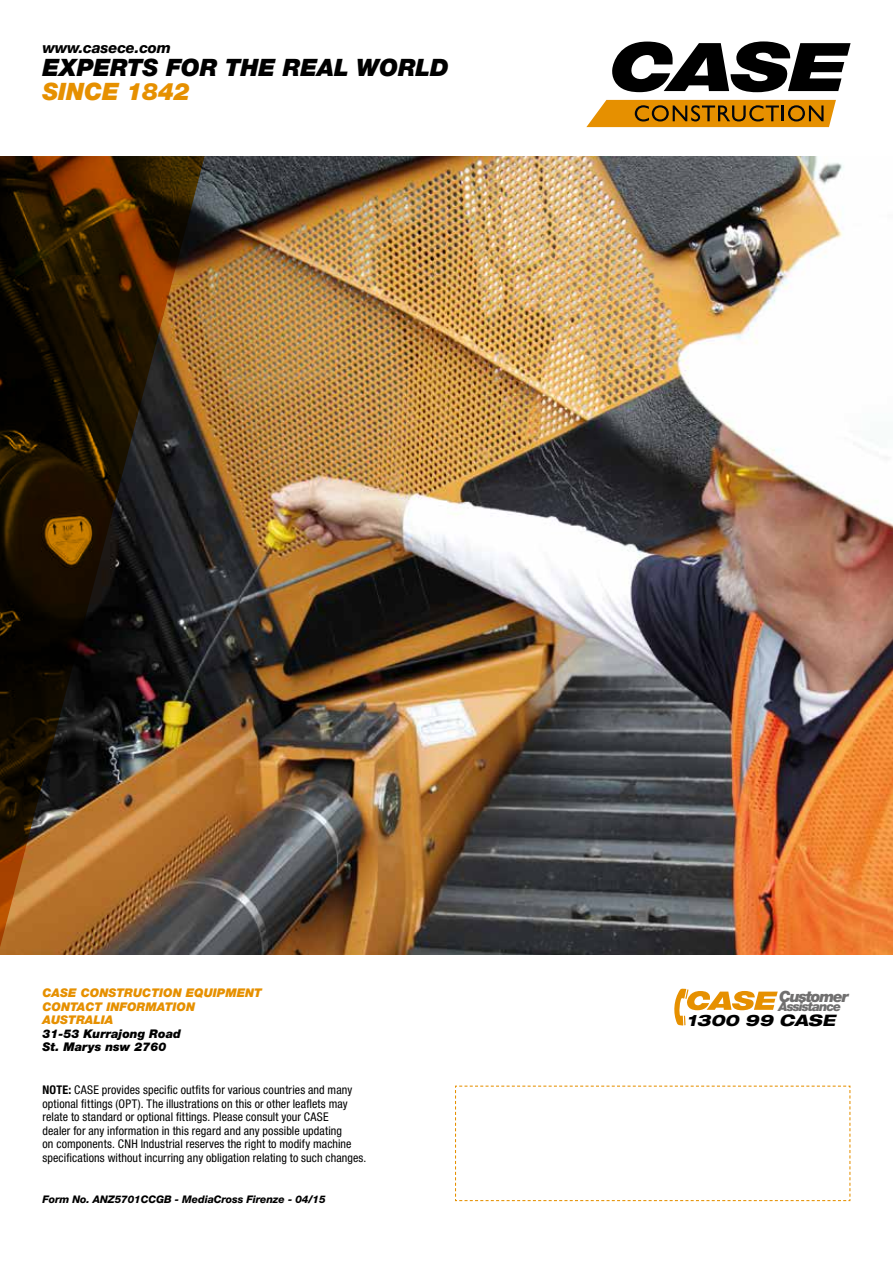
<style>
.page{position:relative;width:893px;height:1263px;background:#fff}
.page>*{position:absolute;margin:0;border:0;box-sizing:border-box;transform-origin:0 0}
.t1{font:italic 900 24px "Helvetica Neue LT Std";letter-spacing:-.01em;color:#000}
.t2{font:italic 900 24px "Helvetica Neue LT Std";letter-spacing:-.01em;color:#e69000}
.t3{font:italic 800 expanded 15.9px "Helvetica Neue LT Std";color:#000}
.t4{font:italic 900 15.45px "Helvetica Neue LT Std";letter-spacing:-.08em;color:#706f6f}
.t5{font:italic 800 15px "Helvetica Neue LT Std";letter-spacing:-.01em;color:#000}
.t6{font:italic 900 12.75px "Helvetica Neue LT Std";letter-spacing:-.08em;color:#706f6f}
.t7{font:condensed 12px/13.5px "Helvetica Neue LT Std";letter-spacing:.01em;color:#000}
.t8{font:italic 900 12px/13.5px "Helvetica Neue LT Std";color:#e69000}
.t9{font:italic 900 12px/13.5px "Helvetica Neue LT Std";color:#000}
.t10{font:italic 800 10.5px "Helvetica Neue LT Std";letter-spacing:-.01em;color:#000}
.s1{font-weight:700}
</style>
<div class="page">
<img style="left:0;top:156px;width:893px;height:799px">
<svg style="left:586px;top:100px;width:250px;height:27px;background:#c7820f"></svg>
<svg style="left:612px;top:41px;width:239px;height:51px"></svg>
<svg style="left:0;top:156px;width:205px;height:791px;background:#422c13"></svg>
<svg style="left:674px;top:989px;width:104px;height:37px"></svg>
<svg style="left:455px;top:1085px;width:396px;height:116px"></svg>
<p class="t5" style="left:43px;top:39px;width:130px">www.casece.com</p>
<h1 class="t1" style="left:43px;top:53px;width:408px">EXPERTS FOR THE REAL WORLD</h1>
<h1 class="t2" style="left:43px;top:77px;width:149px">SINCE 1842</h1>
<p class="t8" style="left:43px;top:986px;width:221px">CASE CONSTRUCTION EQUIPMENT<br>CONTACT INFORMATION<br>AUSTRALIA</p>
<p class="t9" style="left:43px;top:1026px;width:140px">31-53 Kurrajong Road<br>St. Marys nsw 2760</p>
<p class="t7" style="left:43px;top:1083px;width:325px"><span class="s1">NOTE:</span> CASE provides specific outfits for various countries and many optional fittings (OPT). The illustrations on this or other leaflets may relate to standard or optional fittings. Please consult your CASE<br>dealer for any information in this regard and any possible updating<br>on components. CNH Industrial reserves the right to modify machine specifications without incurring any obligation relating to such changes.</p>
<p class="t10" style="left:43px;top:1193px;width:285px">Form No. ANZ5701CCGB - MediaCross Firenze - 04/15</p>
<p class="t4" style="left:779px;top:987px;width:71px">Customer</p>
<p class="t6" style="left:778px;top:998px;width:64px">Assistance</p>
<h2 class="t3" style="left:687px;top:1010px;width:149px">1300 99 CASE</h2>
</div>
